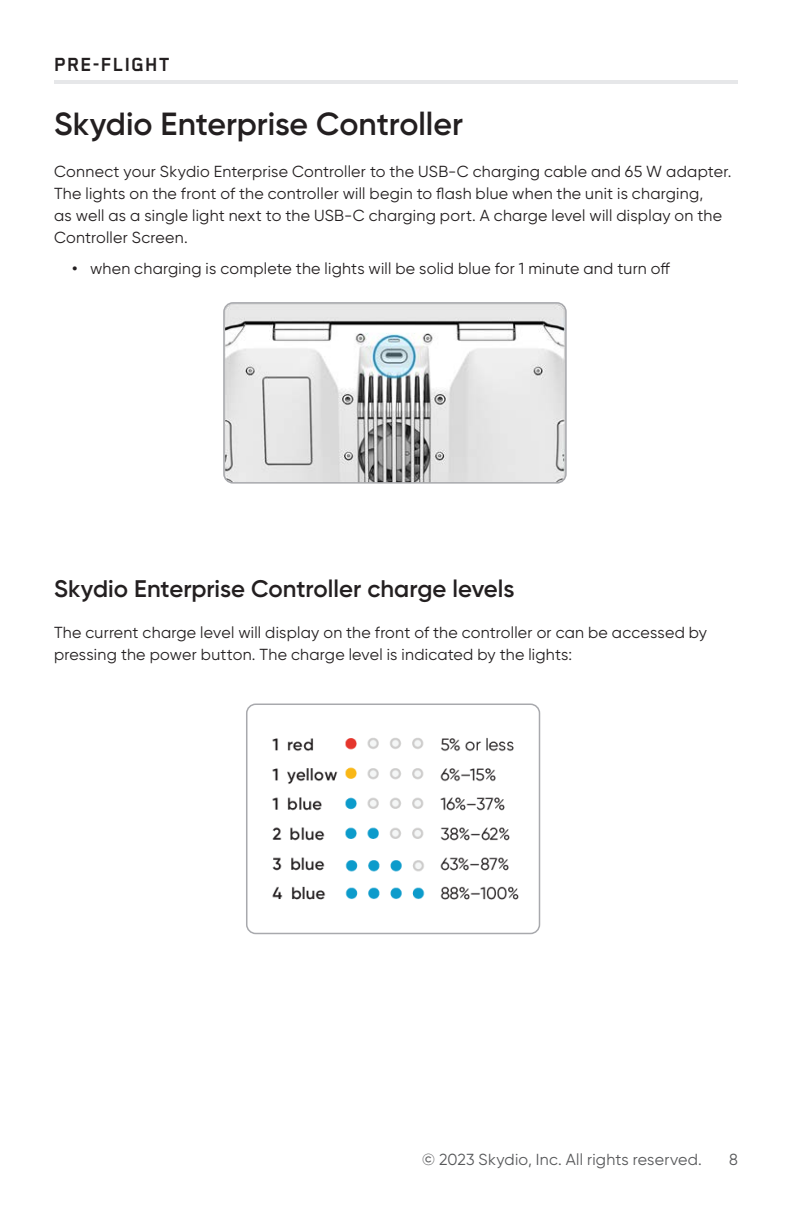
<style>
.page{position:relative;width:792px;height:1224px;background:#fff}
.page>*{position:absolute;margin:0;border:0;box-sizing:border-box;transform-origin:0 0}
.t1{font:600 32px "Gilroy";letter-spacing:-.005em;color:#231f20}
.Body_copy{font:600 24px "Gilroy";color:#231f20}
.t2{font:700 22px "Blender";letter-spacing:.065em;color:#231f20}
.Body_copy-2{font:16px/22px "Gilroy";letter-spacing:.015em;color:#231f20}
.t3{font:16px "Gilroy";letter-spacing:.015em;color:#57585a}
.s1{font-weight:600}
</style>
<div class="page">
<hr style="left:54px;top:80px;width:684px;height:4px;background:#e6e7e9">
<img style="left:247px;top:704px;width:293px;height:229px">
<div style="left:246px;top:704px;width:294px;height:230px;border:2px solid #a8a9ad;border-radius:9px"></div>
<img style="left:226px;top:305px;width:338px;height:176px">
<div style="left:223px;top:302px;width:344px;height:182px;border:2px solid #a8a9ad;border-radius:9px"></div>
<p class="t2" style="left:54px;top:52px;width:117px">PRE-FLIGHT</p>
<p class="t1" style="left:54px;top:104px;width:410px">Skydio Enterprise Controller</p>
<p class="Body_copy-2" style="left:54px;top:160px;width:679px">Connect your Skydio Enterprise Controller to the USB-C charging cable and 65 W adapter.<br>The lights on the front of the controller will begin to flash blue when the unit is charging,<br>as well as a single light next to the USB-C charging port. A charge level will display on the Controller Screen.</p>
<p class="Body_copy-2" style="left:72px;top:257px;width:600px"><span class="s1">•</span> when charging is complete the lights will be solid blue for 1 minute and turn off</p>
<p class="Body_copy" style="left:54px;top:574px;width:462px">Skydio Enterprise Controller charge levels</p>
<p class="Body_copy-2" style="left:54px;top:621px;width:655px">The current charge level will display on the front of the controller or can be accessed by pressing the power button. The charge level is indicated by the lights:</p>
<p class="t3" style="left:422px;top:1149px;width:281px">© 2023 Skydio, Inc. All rights reserved.</p>
<p class="t3" style="left:729px;top:1149px;width:10px">8</p>
</div>
